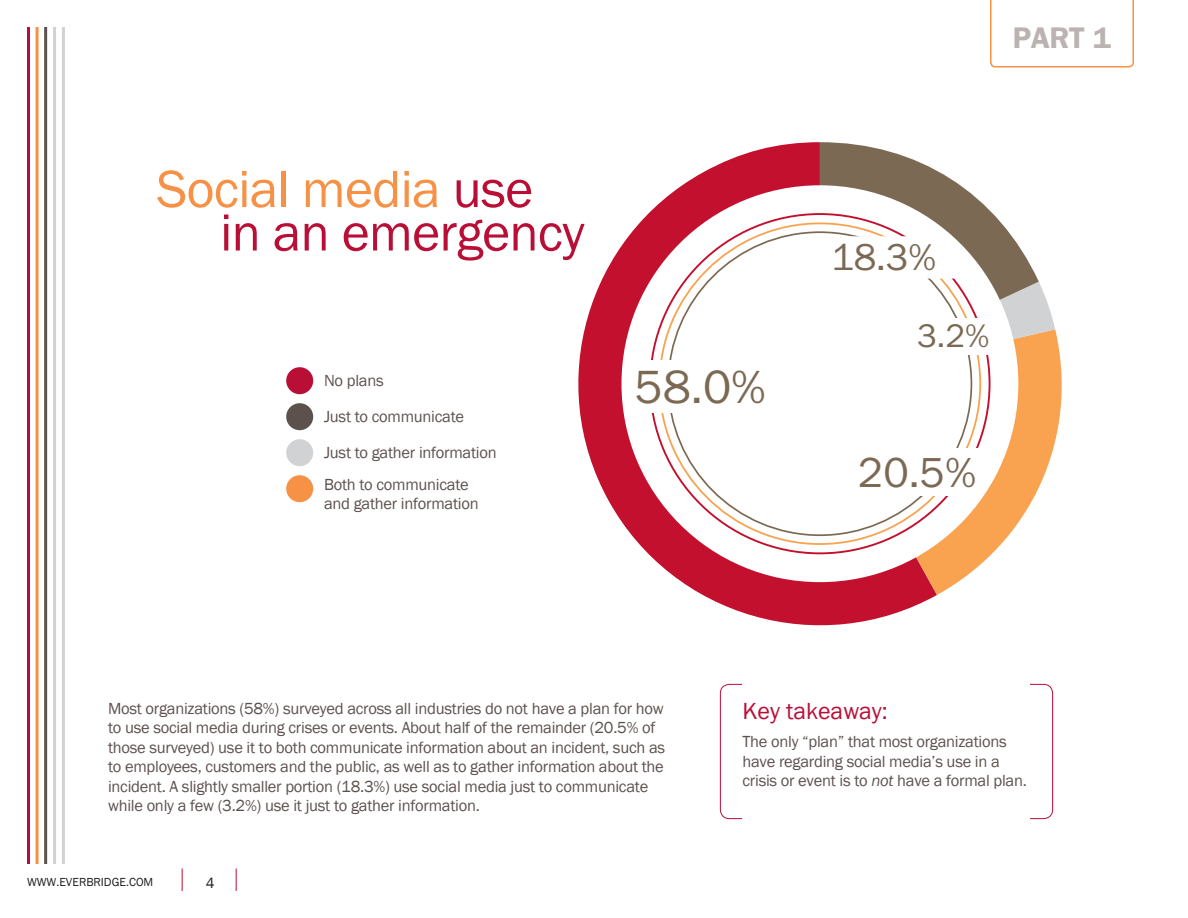
<style>
.page{position:relative;width:1188px;height:918px;background:#fff}
.page>*{position:absolute;margin:0;border:0;box-sizing:border-box;transform-origin:0 0}
.Question{font:54px/43.5px "Franklin Gothic";letter-spacing:-.015em;color:#b90f36}
.t1{font:48.3px "Franklin Gothic";color:#7c6954}
.t2{font:43.35px "Franklin Gothic";color:#7c6954}
.t3{font:38.55px "Franklin Gothic";color:#7c6954}
.t4{font:33.75px "Franklin Gothic";color:#7c6954}
.Question-2{font:600 30px "Franklin Gothic";color:#bbb3b1}
.Subhead2{font:24px "Franklin Gothic";color:#b90f36}
.t5{font:16.5px/19.5px "Franklin Gothic";letter-spacing:-.015em;color:#5d514e}
.t6{font:15px "Franklin Gothic";color:#231f20}
.t7{font:12px "Franklin Gothic";color:#231f20}
.s1{color:#f69146}
.s2{font-style:italic}
</style>
<div class="page">
<hr style="left:27px;top:27px;width:3px;height:837px;background:#b90f36">
<hr style="left:36px;top:27px;width:3px;height:837px;background:#f69146">
<hr style="left:44px;top:27px;width:3px;height:837px;background:#5d514e">
<hr style="left:53px;top:27px;width:3px;height:837px;background:#d1d2d4">
<hr style="left:62px;top:27px;width:3px;height:837px;background:#d1d2d4">
<svg style="left:182px;top:868px;width:1px;height:23px"></svg>
<svg style="left:236px;top:868px;width:1px;height:23px"></svg>
<svg style="left:990px;top:0;width:144px;height:68px"></svg>
<svg style="left:578px;top:142px;width:359px;height:483px;fill:#c3102f"></svg>
<svg style="left:820px;top:329px;width:242px;height:266px;fill:#f9a350"></svg>
<svg style="left:820px;top:142px;width:192px;height:94px;fill:#7c6954"></svg>
<div style="left:621px;top:185px;width:397px;height:397px;background:#fff;border-radius:50%"></div>
<svg style="left:650px;top:214px;width:340px;height:339px"></svg>
<svg style="left:660px;top:223px;width:320px;height:321px"></svg>
<div style="left:668px;top:232px;width:303px;height:303px;background:#fff;border-radius:50%"></div>
<div style="left:628px;top:360px;width:102px;height:53px;background:#fff"></div>
<svg style="left:850px;top:236px;width:205px;height:148px"></svg>
<div style="left:852px;top:448px;width:128px;height:48px;background:#fff"></div>
<div style="left:913px;top:318px;width:81px;height:37px;background:#fff"></div>
<div style="left:286px;top:367px;width:27px;height:27px;background:#b90f36;border-radius:50%"></div>
<div style="left:286px;top:403px;width:27px;height:27px;background:#5d514e;border-radius:50%"></div>
<div style="left:286px;top:439px;width:27px;height:27px;background:#d1d2d4;border-radius:50%"></div>
<div style="left:286px;top:475px;width:27px;height:27px;background:#f69146;border-radius:50%"></div>
<p class="Question" style="left:220px;top:168px;width:366px;text-indent:-63px"><span class="s1">Social media</span> use in an emergency</p>
<p class="t5" style="left:324px;top:371px;width:61px">No plans</p>
<p class="t5" style="left:324px;top:407px;width:142px">Just to communicate</p>
<p class="t5" style="left:324px;top:443px;width:174px">Just to gather information</p>
<p class="t5" style="left:324px;top:475px;width:156px">Both to communicate and gather information</p>
<p class="t1" style="left:634px;top:356px;width:133px">58.0%</p>
<p class="Question-2" style="left:1013px;top:20px;width:100px">PART 1</p>
<p class="t3" style="left:831px;top:234px;width:107px">18.3%</p>
<p class="t4" style="left:917px;top:315px;width:74px">3.2%</p>
<p class="t2" style="left:858px;top:445px;width:120px">20.5%</p>
<p class="t5" style="left:108px;top:699px;width:559px">Most organizations (58%) surveyed across all industries do not have a plan for how to use social media during crises or events. About half of the remainder (20.5% of those surveyed) use it to both communicate information about an incident, such as to employees, customers and the public, as well as to gather information about the incident. A slightly smaller portion (18.3%) use social media just to communicate while only a few (3.2%) use it just to gather information.</p>
<p class="t7" style="left:27px;top:874px;width:128px">WWW.EVERBRIDGE.COM</p>
<p class="t6" style="left:206px;top:874px;width:10px">4</p>
<p class="Subhead2" style="left:742px;top:696px;width:147px">Key takeaway:</p>
<p class="t5" style="left:742px;top:732px;width:286px">The only “plan” that most organizations have regarding social media’s use in a crisis or event is to <span class="s2">not</span> have a formal plan.</p>
</div>
